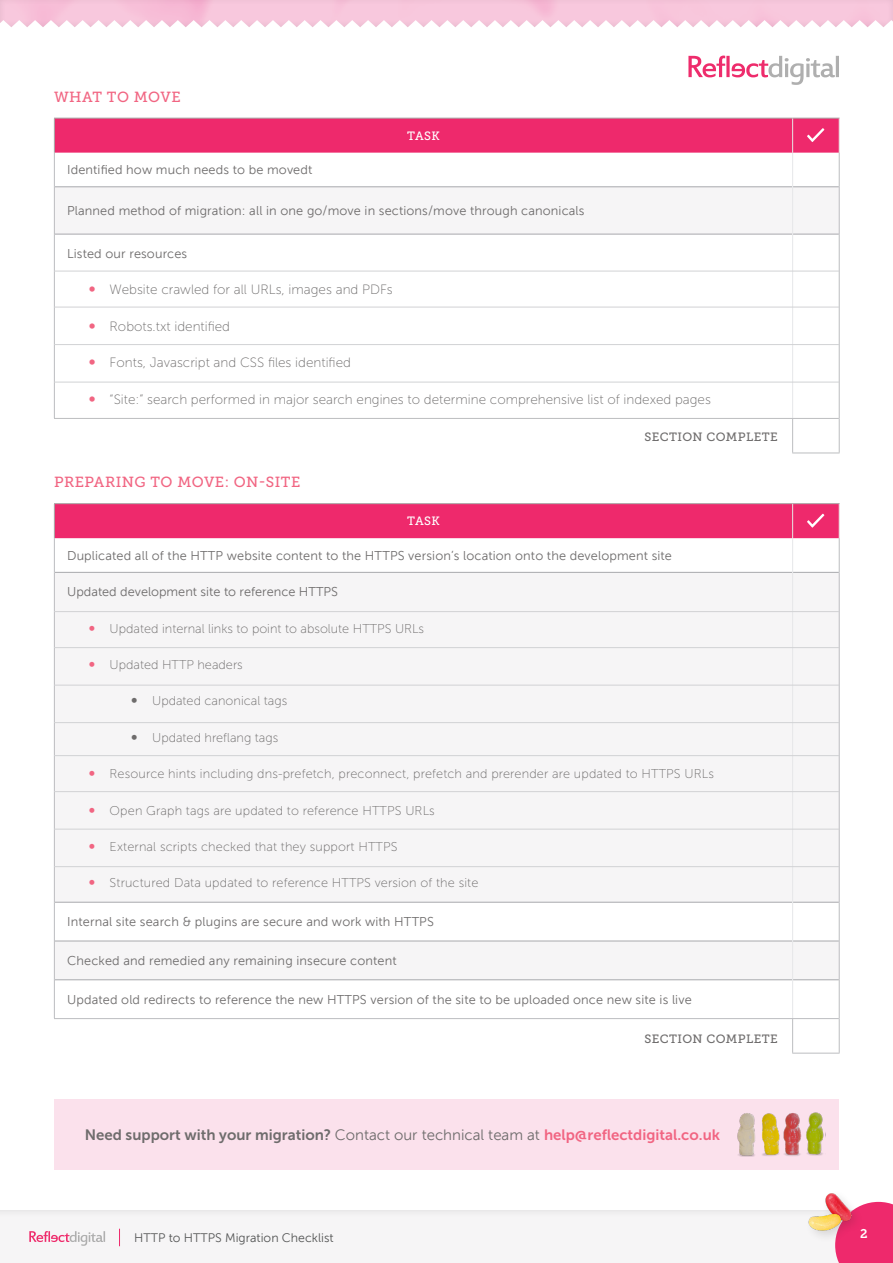
<style>
.page{position:relative;width:893px;height:1263px;background:#fff}
.page>*{position:absolute;margin:0;border:0;box-sizing:border-box;transform-origin:0 0}
.Body_Text{font:15px "Museo Sans 700";color:#6e6c6c}
.Sub_Title{font:14.7px "Museo Slab 500";letter-spacing:.035em;color:#f16582}
.t1{font:13.5px "Museo Sans 100";color:#6e6c6c}
.Body_Text-2{font:12.75px "Museo Sans 300";letter-spacing:.01em;color:#6e6c6c}
.t2{font:12.75px "Museo Sans 100";letter-spacing:.01em;color:#6e6c6c}
.t3{font:12.6px "Museo Slab 700";color:#fff}
.t4{font:12.3px "Museo Sans 300";color:#545555}
.Sub_Title_White_Cent{font:12px "Museo Slab 500";letter-spacing:.035em;color:#6e6c6c}
.Sub_Title_White_Cent-2{font:12px "Museo Slab 500";letter-spacing:.035em;color:#fff}
.s1{font-family:"Museo Sans 300"}
.s2{color:#f16582}
</style>
<div class="page">
<div style="left:0;top:1208px;width:893px;height:55px;background:#f6f5f6"></div>
<div style="left:835px;top:1202px;width:58px;height:61px;background:#ee296c"></div>
<svg style="left:29px;top:1231px;width:76px;height:15px"></svg>
<svg style="left:119px;top:1229px;width:1px;height:17px"></svg>
<div style="left:0;top:0;width:893px;height:30px;background:#231f20;opacity:.12"></div>
<div style="left:821px;top:1189px;width:43px;height:44px;background:#ee296c"></div>
<img style="left:821px;top:1189px;width:48px;height:43px">
<div style="left:805px;top:1209px;width:48px;height:34px;background:#231f20;opacity:.15"></div>
<img style="left:801px;top:1210px;width:51px;height:32px">
<svg style="left:0;top:20px;width:893px;height:10px"></svg>
<svg style="left:688px;top:56px;width:151px;height:29px"></svg>
<div style="left:55px;top:188px;width:784px;height:46px;background:#f6f5f6"></div>
<hr style="left:839px;top:118px;width:1px;height:35px;background:#e7e4e4">
<hr style="left:55px;top:187px;width:737px;height:1px;background:#a8a9ad">
<hr style="left:793px;top:187px;width:46px;height:1px;background:#a8a9ad">
<hr style="left:55px;top:234px;width:737px;height:1px;background:#a8a9ad">
<hr style="left:793px;top:234px;width:46px;height:1px;background:#a8a9ad">
<hr style="left:792px;top:153px;width:1px;height:34px;background:#e6e7e9">
<hr style="left:792px;top:187px;width:1px;height:47px;background:#e6e7e9">
<hr style="left:792px;top:234px;width:1px;height:184px;background:#e6e7e9">
<hr style="left:54px;top:153px;width:1px;height:34px;background:#bcbdc0">
<hr style="left:839px;top:153px;width:1px;height:34px;background:#bcbdc0">
<hr style="left:54px;top:187px;width:1px;height:47px;background:#bcbdc0">
<hr style="left:839px;top:187px;width:1px;height:47px;background:#bcbdc0">
<hr style="left:54px;top:234px;width:1px;height:184px;background:#bcbdc0">
<hr style="left:839px;top:234px;width:1px;height:184px;background:#bcbdc0">
<hr style="left:54px;top:418px;width:739px;height:1px;background:#bcbdc0">
<hr style="left:792px;top:419px;width:1px;height:34px;background:#bcbdc0">
<hr style="left:839px;top:418px;width:1px;height:35px;background:#bcbdc0">
<hr style="left:792px;top:453px;width:48px;height:1px;background:#bcbdc0">
<hr style="left:793px;top:418px;width:46px;height:1px;background:#bcbdc0">
<div style="left:54px;top:118px;width:785px;height:35px;background:#ee296c"></div>
<hr style="left:54px;top:271px;width:785px;height:1px;background:#d1d2d4">
<hr style="left:54px;top:307px;width:785px;height:1px;background:#d1d2d4">
<hr style="left:54px;top:344px;width:785px;height:1px;background:#d1d2d4">
<hr style="left:54px;top:382px;width:785px;height:1px;background:#d1d2d4">
<svg style="left:55px;top:573px;width:784px;height:406px;fill:#f6f5f6"></svg>
<hr style="left:54px;top:503px;width:739px;height:1px;background:#a9a6a6">
<hr style="left:793px;top:503px;width:47px;height:1px;background:#a9a6a6">
<hr style="left:839px;top:504px;width:1px;height:34px;background:#e7e4e4">
<hr style="left:55px;top:572px;width:737px;height:1px;background:#a8a9ad">
<hr style="left:793px;top:572px;width:46px;height:1px;background:#a8a9ad">
<hr style="left:55px;top:902px;width:737px;height:1px;background:#a8a9ad">
<hr style="left:793px;top:902px;width:46px;height:1px;background:#a8a9ad">
<hr style="left:55px;top:941px;width:737px;height:1px;background:#a8a9ad">
<hr style="left:793px;top:941px;width:46px;height:1px;background:#a8a9ad">
<hr style="left:55px;top:979px;width:737px;height:1px;background:#a8a9ad">
<hr style="left:793px;top:979px;width:46px;height:1px;background:#a8a9ad">
<hr style="left:792px;top:538px;width:1px;height:34px;background:#e6e7e9">
<hr style="left:792px;top:572px;width:1px;height:330px;background:#e6e7e9">
<hr style="left:792px;top:902px;width:1px;height:39px;background:#e6e7e9">
<hr style="left:792px;top:941px;width:1px;height:39px;background:#e6e7e9">
<hr style="left:792px;top:980px;width:1px;height:38px;background:#e6e7e9">
<hr style="left:54px;top:538px;width:1px;height:34px;background:#bcbdc0">
<hr style="left:839px;top:538px;width:1px;height:34px;background:#bcbdc0">
<hr style="left:54px;top:572px;width:1px;height:330px;background:#bcbdc0">
<hr style="left:839px;top:572px;width:1px;height:330px;background:#bcbdc0">
<hr style="left:54px;top:902px;width:1px;height:39px;background:#bcbdc0">
<hr style="left:839px;top:902px;width:1px;height:39px;background:#bcbdc0">
<hr style="left:54px;top:941px;width:1px;height:39px;background:#bcbdc0">
<hr style="left:839px;top:941px;width:1px;height:39px;background:#bcbdc0">
<hr style="left:54px;top:980px;width:1px;height:38px;background:#bcbdc0">
<hr style="left:839px;top:980px;width:1px;height:38px;background:#bcbdc0">
<hr style="left:54px;top:1018px;width:739px;height:1px;background:#bcbdc0">
<hr style="left:792px;top:1019px;width:1px;height:34px;background:#bcbdc0">
<hr style="left:839px;top:1018px;width:1px;height:35px;background:#bcbdc0">
<hr style="left:792px;top:1053px;width:48px;height:1px;background:#bcbdc0">
<hr style="left:793px;top:1018px;width:46px;height:1px;background:#bcbdc0">
<div style="left:54px;top:504px;width:785px;height:34px;background:#ee296c"></div>
<hr style="left:54px;top:611px;width:785px;height:1px;background:#d1d2d4">
<hr style="left:54px;top:647px;width:785px;height:1px;background:#d1d2d4">
<hr style="left:54px;top:685px;width:785px;height:1px;background:#d1d2d4">
<hr style="left:54px;top:722px;width:785px;height:1px;background:#d1d2d4">
<hr style="left:54px;top:755px;width:785px;height:1px;background:#d1d2d4">
<hr style="left:54px;top:791px;width:785px;height:1px;background:#d1d2d4">
<hr style="left:54px;top:829px;width:785px;height:1px;background:#d1d2d4">
<hr style="left:54px;top:866px;width:785px;height:1px;background:#d1d2d4">
<div style="left:55px;top:1099px;width:784px;height:71px;background:#fbe1ec"></div>
<img style="left:737px;top:1112px;width:87px;height:45px">
<svg style="left:89px;top:625px;width:5px;height:5px"></svg>
<svg style="left:89px;top:662px;width:5px;height:5px"></svg>
<svg style="left:132px;top:698px;width:5px;height:5px"></svg>
<svg style="left:132px;top:735px;width:5px;height:5px"></svg>
<svg style="left:89px;top:771px;width:5px;height:5px"></svg>
<svg style="left:89px;top:807px;width:5px;height:5px"></svg>
<svg style="left:89px;top:844px;width:5px;height:5px"></svg>
<svg style="left:89px;top:880px;width:5px;height:5px"></svg>
<p class="Sub_Title" style="left:54px;top:88px;width:128px">WHAT TO MOVE</p>
<p class="Sub_Title_White_Cent-2" style="left:407px;top:129px;width:34px">TASK</p>
<p class="Body_Text-2" style="left:67px;top:163px;width:247px">Identified how much needs to be movedt</p>
<p class="Body_Text-2" style="left:67px;top:204px;width:519px">Planned method of migration: all in one go/move in sections/move through canonicals</p>
<p class="Body_Text-2" style="left:67px;top:247px;width:122px">Listed our resources</p>
<p class="t1" style="left:110px;top:283px;width:285px">Website crawled for all URLs, images and PDFs</p>
<p class="t1" style="left:110px;top:319px;width:122px">Robots.txt identified</p>
<p class="t1" style="left:110px;top:355px;width:243px">Fonts, Javascript and CSS files identified</p>
<p class="t1" style="left:110px;top:392px;width:603px">“Site:” search performed in major search engines to determine comprehensive list of indexed pages</p>
<p class="Sub_Title" style="left:54px;top:474px;width:248px">PREPARING TO MOVE: ON-SITE</p>
<p class="Sub_Title_White_Cent" style="left:644px;top:430px;width:135px">SECTION COMPLETE</p>
<p class="Sub_Title_White_Cent-2" style="left:407px;top:515px;width:34px">TASK</p>
<p class="Body_Text-2" style="left:67px;top:548px;width:606px">Duplicated all of the HTTP website content to the HTTPS version’s location onto the development site</p>
<p class="Body_Text-2" style="left:67px;top:585px;width:272px">Updated development site to reference HTTPS</p>
<p class="t2" style="left:110px;top:621px;width:316px">Updated internal links to point to absolute HTTPS URLs</p>
<p class="t2" style="left:110px;top:658px;width:135px">Updated HTTP headers</p>
<p class="t2" style="left:152px;top:694px;width:137px">Updated canonical tags</p>
<p class="t2" style="left:152px;top:731px;width:128px">Updated hreflang tags</p>
<p class="t2" style="left:110px;top:767px;width:606px">Resource hints including dns-prefetch, preconnect, prefetch and prerender are updated to HTTPS URLs</p>
<p class="t2" style="left:110px;top:803px;width:327px">Open Graph tags are updated to reference HTTPS URLs</p>
<p class="t2" style="left:110px;top:840px;width:289px">External scripts checked that they support HTTPS</p>
<p class="t2" style="left:110px;top:876px;width:370px">Structured Data updated to reference HTTPS version of the site</p>
<p class="Body_Text-2" style="left:67px;top:915px;width:368px">Internal site search &amp; plugins are secure and work with HTTPS</p>
<p class="Body_Text-2" style="left:67px;top:954px;width:331px">Checked and remedied any remaining insecure content</p>
<p class="Body_Text-2" style="left:67px;top:992px;width:626px">Updated old redirects to reference the new HTTPS version of the site to be uploaded once new site is live</p>
<p class="Sub_Title_White_Cent" style="left:644px;top:1032px;width:135px">SECTION COMPLETE</p>
<p class="Body_Text" style="left:85px;top:1126px;width:637px">Need support with your migration? <span class="s1">Contact our technical team at</span> <span class="s2">help@reflectdigital.co.uk</span></p>
<p class="t4" style="left:134px;top:1231px;width:201px">HTTP to HTTPS Migration Checklist</p>
<p class="t3" style="left:860px;top:1226px;width:9px">2</p>
</div>
